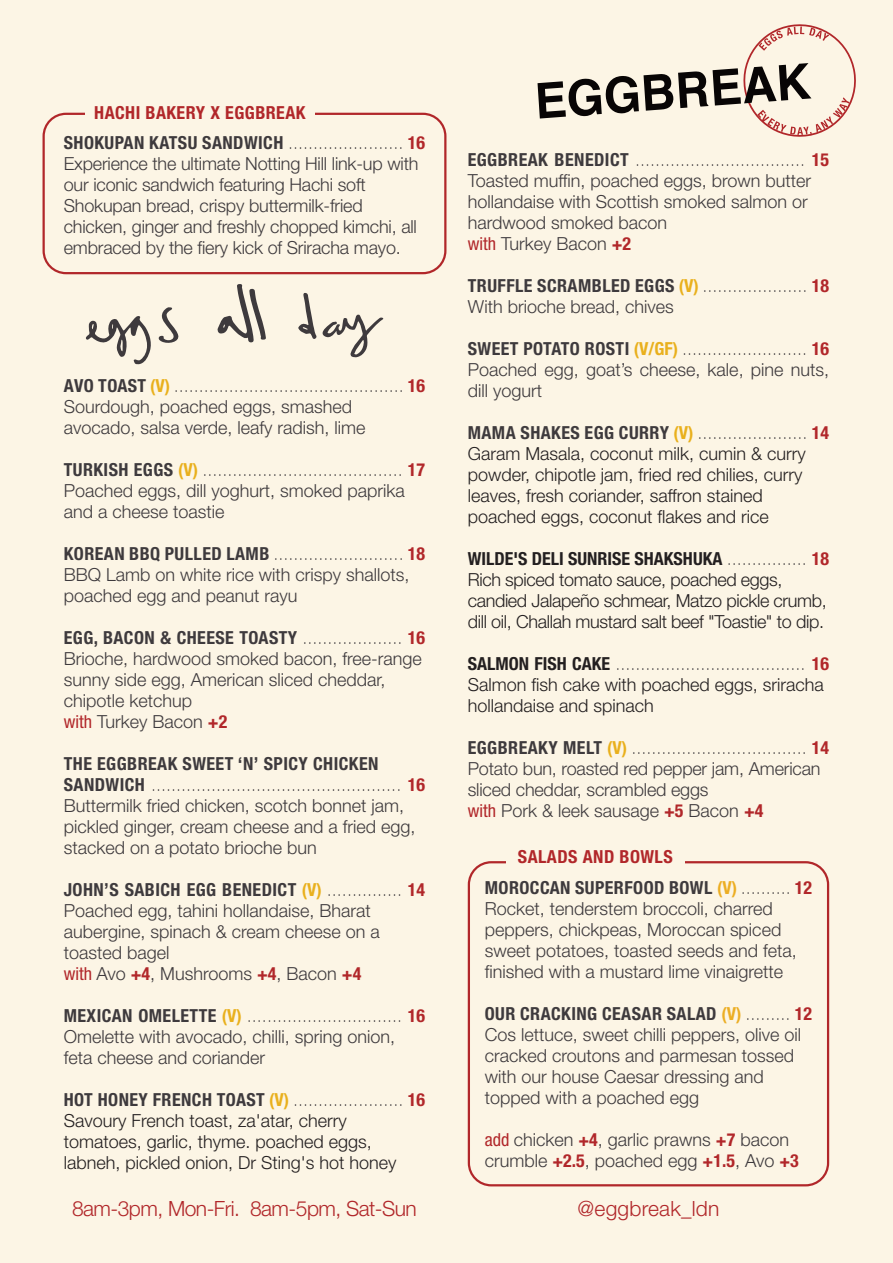
<style>
.page{position:relative;width:893px;height:1263px;background:#fcf5e5}
.page>*{position:absolute;margin:0;border:0;box-sizing:border-box;transform-origin:0 0}
.t1{font:300 21px "Helvetica Neue";letter-spacing:-.025em;color:#b1272a}
.t2{font:300 21px "Helvetica Neue";letter-spacing:.01em;color:#b1272a}
.t3{font:300 18px/21px "Helvetica Neue";color:#3e3a3d}
.t4{font:300 18px/21px "Helvetica Neue";color:#231f20}
.t5{font:300 18px/21px "Helvetica Neue";letter-spacing:-.02em;color:#231f20}
.t6{font:700 condensed 18px "Helvetica Neue";letter-spacing:.025em;color:#b1272a}
.s1{font-weight:700;font-stretch:condensed}
.s2{font-weight:100}
.s3{font-weight:700;font-stretch:condensed;color:#b1272a}
.s4{font-weight:700;font-stretch:condensed;color:#e9b01d}
.s5{font-weight:400;font-stretch:condensed;color:#b1272a}
.s6{font-weight:700;font-stretch:condensed;color:#3e3a3d}
.s7{font-weight:100;color:#3e3a3d}
.s8{font-weight:700;font-stretch:condensed;color:#ecae24}
</style>
<div class="page">
<svg style="left:537px;top:24px;width:319px;height:113px"></svg>
<svg style="left:468px;top:861px;width:361px;height:325px"></svg>
<div style="left:506px;top:850px;width:179px;height:22px;background:#fcf5e5"></div>
<svg style="left:43px;top:113px;width:403px;height:161px"></svg>
<div style="left:85px;top:106px;width:230px;height:26px;background:#fcf5e5"></div>
<svg style="left:159px;top:307px;width:20px;height:36px"></svg>
<svg style="left:86px;top:316px;width:65px;height:48px"></svg>
<svg style="left:217px;top:284px;width:49px;height:58px"></svg>
<svg style="left:298px;top:293px;width:86px;height:65px"></svg>
<p class="t6" style="left:94px;top:106px;width:213px">HACHI BAKERY X EGGBREAK</p>
<p class="t3" style="left:64px;top:134px;width:363px"><span class="s1">SHOKUPAN KATSU SANDWICH</span> <span class="s2">.......................</span> <span class="s3">16<br></span>Experience the ultimate Notting Hill link-up with our iconic sandwich featuring Hachi soft Shokupan bread, crispy buttermilk-fried chicken, ginger and freshly chopped kimchi, all embraced by the fiery kick of Sriracha mayo.</p>
<p class="t3" style="left:64px;top:377px;width:363px"><span class="s1">AVO TOAST</span> <span class="s4">(V)</span> <span class="s2">..............................................</span> <span class="s3">16<br></span>Sourdough, poached eggs, smashed avocado, salsa verde, leafy radish, lime</p>
<p class="t3" style="left:64px;top:461px;width:363px"><span class="s1">TURKISH EGGS</span> <span class="s4">(V)</span> <span class="s2">........................................</span> <span class="s3">17<br></span>Poached eggs, dill yoghurt, smoked paprika and a cheese toastie</p>
<p class="t3" style="left:64px;top:545px;width:363px"><span class="s1">KOREAN BBQ PULLED LAMB</span> <span class="s2">..........................</span> <span class="s3">18<br></span>BBQ Lamb on white rice with crispy shallots, poached egg and peanut rayu</p>
<p class="t3" style="left:64px;top:629px;width:363px"><span class="s1">EGG, BACON &amp; CHEESE TOASTY</span> <span class="s2">....................</span> <span class="s3">16<br></span>Brioche, hardwood smoked bacon, free-range sunny side egg, American sliced cheddar, chipotle ketchup<br><span class="s5">with</span> Turkey Bacon <span class="s3">+2</span></p>
<p class="t3" style="left:64px;top:755px;width:363px"><span class="s1">THE EGGBREAK SWEET ‘N’ SPICY CHICKEN SANDWICH</span> <span class="s2">..................................................</span> <span class="s3">16<br></span>Buttermilk fried chicken, scotch bonnet jam, pickled ginger, cream cheese and a fried egg, stacked on a potato brioche bun</p>
<p class="t3" style="left:64px;top:881px;width:363px"><span class="s1">JOHN’S SABICH EGG BENEDICT</span> <span class="s4">(V)</span> <span class="s2">...............</span> <span class="s3">14<br></span>Poached egg, tahini hollandaise, Bharat aubergine, spinach &amp; cream cheese on a toasted bagel<br><span class="s5">with</span> Avo <span class="s3">+4</span>, Mushrooms <span class="s3">+4</span>, Bacon <span class="s3">+4</span></p>
<p class="t3" style="left:64px;top:1007px;width:363px"><span class="s1">MEXICAN OMELETTE</span> <span class="s4">(V)</span> <span class="s2">...............................</span> <span class="s3">16<br></span>Omelette with avocado, chilli, spring onion, feta cheese and coriander</p>
<p class="t4" style="left:64px;top:1091px;width:363px"><span class="s6">HOT HONEY FRENCH TOAST</span> <span class="s4">(V)</span> <span class="s7">......................</span> <span class="s3">16<br></span>Savoury French toast, za'atar, cherry tomatoes, garlic, thyme. poached eggs, labneh, pickled onion, Dr Sting's hot honey</p>
<p class="t3" style="left:468px;top:151px;width:363px"><span class="s1">EGGBREAK BENEDICT</span> <span class="s2">..................................</span> <span class="s3">15<br></span>Toasted muffin, poached eggs, brown butter hollandaise with Scottish smoked salmon or hardwood smoked bacon<br><span class="s5">with</span> Turkey Bacon <span class="s3">+2</span></p>
<p class="t3" style="left:468px;top:277px;width:363px"><span class="s1">TRUFFLE SCRAMBLED EGGS</span> <span class="s4">(V)</span> <span class="s2">.....................</span> <span class="s3">18<br></span>With brioche bread, chives</p>
<p class="t3" style="left:468px;top:340px;width:363px;text-align:justify"><span class="s1">SWEET POTATO ROSTI</span> <span class="s4">(V/GF)</span> <span class="s2">.........................</span> <span class="s3">16<br></span>Poached egg, goat’s cheese, kale, pine nuts, dill yogurt</p>
<p class="t4" style="left:468px;top:424px;width:363px"><span class="s6">MAMA SHAKES EGG CURRY</span> <span class="s4">(V)</span> <span class="s7">......................</span> <span class="s3">14<br></span>Garam Masala, coconut milk, cumin &amp; curry powder, chipotle jam, fried red chilies, curry leaves, fresh coriander, saffron stained poached eggs, coconut flakes and rice</p>
<p class="t5" style="left:468px;top:550px;width:363px"><span class="s1">WILDE'S DELI SUNRISE SHAKSHUKA</span> <span class="s7">................</span> <span class="s3">18<br></span>Rich spiced tomato sauce, poached eggs, candied Jalapeño schmear, Matzo pickle crumb, dill oil, Challah mustard salt beef "Toastie" to dip.</p>
<p class="t4" style="left:468px;top:655px;width:363px"><span class="s1">SALMON FISH CAKE</span> <span class="s7">......................................</span> <span class="s3">16<br></span>Salmon fish cake with poached eggs, sriracha hollandaise and spinach</p>
<p class="t3" style="left:468px;top:739px;width:363px"><span class="s1">EGGBREAKY MELT</span> <span class="s4">(V)</span> <span class="s2">...................................</span> <span class="s3">14<br></span>Potato bun, roasted red pepper jam, American sliced cheddar, scrambled eggs<br><span class="s5">with</span> Pork &amp; leek sausage <span class="s3">+5</span> Bacon <span class="s3">+4</span></p>
<p class="t6" style="left:518px;top:850px;width:156px">SALADS AND BOWLS</p>
<p class="t3" style="left:485px;top:878px;width:329px"><span class="s1">MOROCCAN SUPERFOOD BOWL</span> <span class="s8">(V)</span> <span class="s2">..........</span> <span class="s3">12<br></span>Rocket, tenderstem broccoli, charred peppers, chickpeas, Moroccan spiced sweet potatoes, toasted seeds and feta, finished with a mustard lime vinaigrette</p>
<p class="t3" style="left:485px;top:1004px;width:329px"><span class="s1">OUR CRACKING CEASAR SALAD</span> <span class="s8">(V)</span> <span class="s2">.........</span> <span class="s3">12<br></span>Cos lettuce, sweet chilli peppers, olive oil cracked croutons and parmesan tossed with our house Caesar dressing and topped with a poached egg</p>
<p class="t3" style="left:485px;top:1130px;width:316px"><span class="s5">add</span> chicken <span class="s3">+4</span>, garlic prawns <span class="s3">+7</span> bacon crumble <span class="s3">+2.5</span>, poached egg <span class="s3">+1.5</span>, Avo <span class="s3">+3</span></p>
<p class="t1" style="left:72px;top:1201px;width:346px">8am-3pm, Mon-Fri. 8am-5pm, Sat-Sun</p>
<p class="t2" style="left:577px;top:1201px;width:143px">@eggbreak_ldn</p>
</div>
